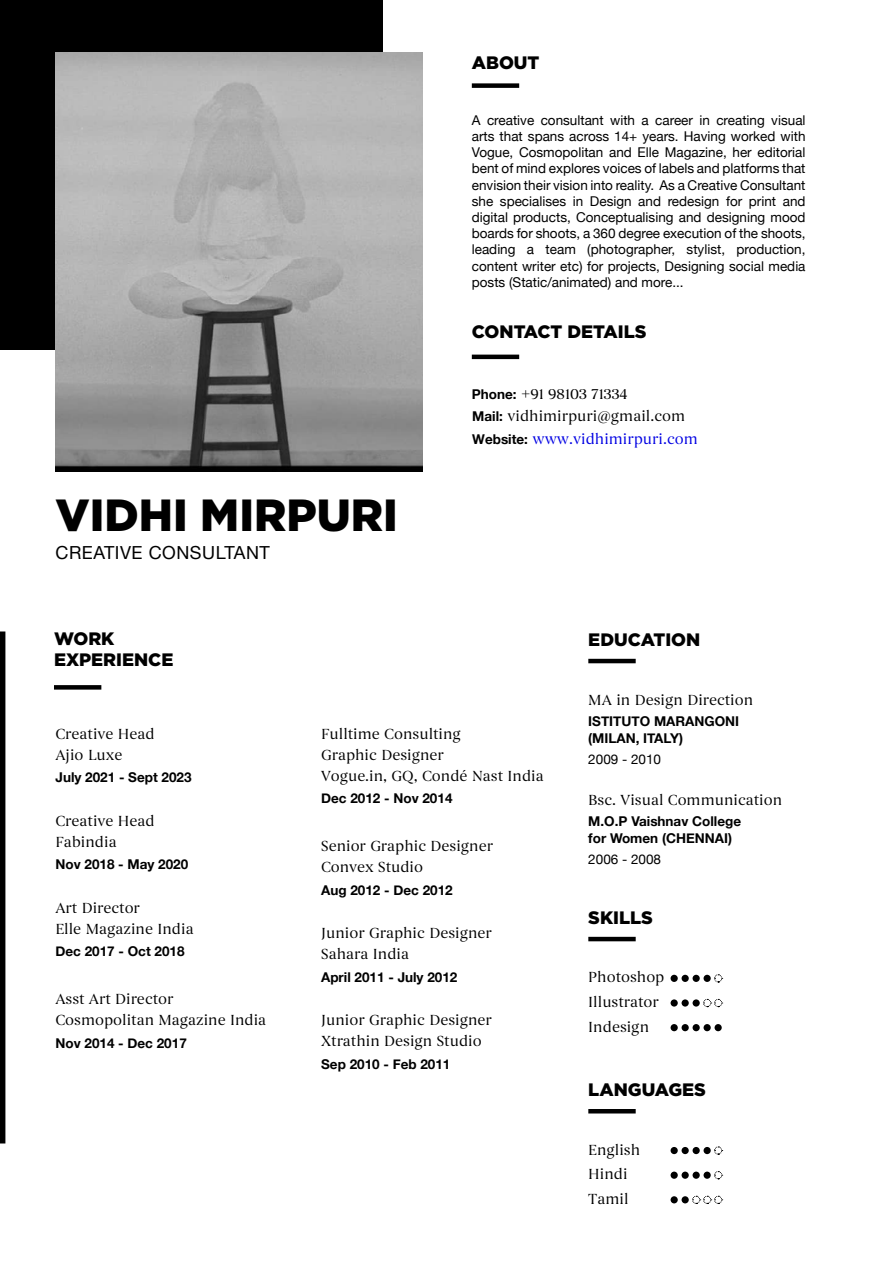
<style>
.page{position:relative;width:893px;height:1263px;background:#fff}
.page>*{position:absolute;margin:0;border:0;box-sizing:border-box;transform-origin:0 0}
.t1{font:900 45px "Gotham";color:#000}
.t2{font:900 18px/21.6px "Gotham";color:#000}
.t3{font:18px "Helvetica Neue";letter-spacing:.03em;color:#000}
.t4{font:15px/21px "Begum";color:#000}
.t5{font:13.5px/16.2px "Helvetica Neue";color:#000;text-align:justify}
.t6{font:700 13.5px/16.5px "Helvetica Neue";color:#000}
.s1{font-family:"Helvetica Neue";font-weight:700;font-size:13.5px}
.s2{color:#0000e3}
</style>
<div class="page">
<div style="left:0;top:0;width:383px;height:350px;background:#000"></div>
<img style="left:56px;top:53px;width:367px;height:418px">
<div style="left:0;top:631px;width:5px;height:512px;background:#000"></div>
<div style="left:54px;top:685px;width:47px;height:5px;background:#000"></div>
<hr style="left:472px;top:355px;width:47px;height:4px;background:#000">
<hr style="left:588px;top:659px;width:48px;height:4px;background:#000">
<hr style="left:588px;top:937px;width:48px;height:4px;background:#000">
<div style="left:671px;top:975px;width:7px;height:7px;background:#000;border-radius:50%"></div>
<div style="left:682px;top:975px;width:7px;height:7px;background:#000;border-radius:50%"></div>
<div style="left:693px;top:975px;width:7px;height:7px;background:#000;border-radius:50%"></div>
<div style="left:704px;top:975px;width:7px;height:7px;background:#000;border-radius:50%"></div>
<svg style="left:714px;top:974px;width:9px;height:9px"></svg>
<div style="left:671px;top:999px;width:7px;height:7px;background:#000;border-radius:50%"></div>
<div style="left:682px;top:999px;width:7px;height:7px;background:#000;border-radius:50%"></div>
<div style="left:693px;top:999px;width:7px;height:7px;background:#000;border-radius:50%"></div>
<svg style="left:703px;top:998px;width:20px;height:9px"></svg>
<div style="left:671px;top:1024px;width:7px;height:7px;background:#000;border-radius:50%"></div>
<div style="left:682px;top:1024px;width:7px;height:7px;background:#000;border-radius:50%"></div>
<div style="left:693px;top:1024px;width:7px;height:7px;background:#000;border-radius:50%"></div>
<div style="left:704px;top:1024px;width:7px;height:7px;background:#000;border-radius:50%"></div>
<div style="left:714px;top:1024px;width:8px;height:7px;background:#000;border-radius:50%"></div>
<hr style="left:588px;top:1109px;width:48px;height:4px;background:#000">
<div style="left:671px;top:1147px;width:7px;height:7px;background:#000;border-radius:50%"></div>
<div style="left:682px;top:1147px;width:7px;height:7px;background:#000;border-radius:50%"></div>
<div style="left:693px;top:1147px;width:7px;height:7px;background:#000;border-radius:50%"></div>
<div style="left:704px;top:1147px;width:7px;height:7px;background:#000;border-radius:50%"></div>
<svg style="left:714px;top:1146px;width:9px;height:9px"></svg>
<div style="left:671px;top:1171px;width:7px;height:8px;background:#000;border-radius:50%"></div>
<div style="left:682px;top:1171px;width:7px;height:8px;background:#000;border-radius:50%"></div>
<div style="left:693px;top:1171px;width:7px;height:8px;background:#000;border-radius:50%"></div>
<div style="left:704px;top:1171px;width:7px;height:8px;background:#000;border-radius:50%"></div>
<svg style="left:714px;top:1171px;width:9px;height:8px"></svg>
<div style="left:671px;top:1196px;width:7px;height:7px;background:#000;border-radius:50%"></div>
<div style="left:682px;top:1196px;width:7px;height:7px;background:#000;border-radius:50%"></div>
<svg style="left:692px;top:1195px;width:31px;height:9px"></svg>
<div style="left:472px;top:83px;width:47px;height:5px;background:#000"></div>
<h2 class="t2" style="left:472px;top:51px;width:69px">ABOUT</h2>
<p class="t5" style="left:472px;top:113px;width:335px">A creative consultant with a career in creating visual arts that spans across 14+ years. Having worked with Vogue, Cosmopolitan and Elle Magazine, her editorial bent of mind explores voices of labels and platforms that envision their vision into reality. As a Creative Consultant she specialises in Design and redesign for print and digital products, Conceptualising and designing mood boards for shoots, a 360 degree execution of the shoots, leading a team (photographer, stylist, production, content writer etc) for projects, Designing social media posts (Static/animated) and more...</p>
<h2 class="t2" style="left:472px;top:321px;width:176px">CONTACT DETAILS</h2>
<h1 class="t1" style="left:56px;top:489px;width:344px">VIDHI MIRPURI</h1>
<h2 class="t3" style="left:56px;top:539px;width:216px">CREATIVE CONSULTANT</h2>
<h2 class="t2" style="left:54px;top:627px;width:121px">WORK<br>EXPERIENCE</h2>
<p class="t4" style="left:472px;top:383px;width:228px;line-height:22.4px"><span class="s1">Phone:</span> +91 98103 71334<br><span class="s1">Mail:</span> vidhimirpuri@gmail.com<br><span class="s1">Website:</span> <span class="s2">www.vidhimirpuri.com</span></p>
<h2 class="t2" style="left:588px;top:628px;width:113px">EDUCATION</h2>
<p class="t4" style="left:56px;top:723px;width:101px">Creative Head<br>Ajio Luxe</p>
<p class="t6" style="left:56px;top:770px;width:138px">July 2021 - Sept 2023</p>
<p class="t4" style="left:56px;top:810px;width:101px">Creative Head<br>Fabindia</p>
<p class="t6" style="left:56px;top:857px;width:134px">Nov 2018 - May 2020</p>
<p class="t4" style="left:56px;top:897px;width:140px">Art Director<br>Elle Magazine India</p>
<p class="t6" style="left:56px;top:944px;width:131px">Dec 2017 - Oct 2018</p>
<p class="t4" style="left:56px;top:989px;width:212px">Asst Art Director<br>Cosmopolitan Magazine India</p>
<p class="t6" style="left:56px;top:1035px;width:133px">Nov 2014 - Dec 2017</p>
<p class="t4" style="left:321px;top:723px;width:224px">Fulltime Consulting<br>Graphic Designer<br>Vogue.in, GQ, Condé Nast India</p>
<p class="t6" style="left:321px;top:791px;width:133px">Dec 2012 - Nov 2014</p>
<p class="t4" style="left:321px;top:836px;width:173px">Senior Graphic Designer<br>Convex Studio</p>
<p class="t6" style="left:321px;top:882px;width:133px">Aug 2012 - Dec 2012</p>
<p class="t4" style="left:321px;top:923px;width:172px">Junior Graphic Designer<br>Sahara India</p>
<p class="t6" style="left:321px;top:969px;width:138px">April 2011 - July 2012</p>
<p class="t4" style="left:321px;top:1010px;width:172px">Junior Graphic Designer<br>Xtrathin Design Studio</p>
<p class="t6" style="left:321px;top:1056px;width:131px">Sep 2010 - Feb 2011</p>
<p class="t4" style="left:588px;top:690px;width:166px">MA in Design Direction</p>
<p class="t6" style="left:588px;top:713px;width:152px">ISTITUTO MARANGONI (MILAN, ITALY)</p>
<p class="t5" style="left:588px;top:751px;width:74px">2009 - 2010</p>
<p class="t4" style="left:588px;top:790px;width:195px">Bsc. Visual Communication</p>
<p class="t6" style="left:588px;top:814px;width:154px">M.O.P Vaishnav College for Women (CHENNAI)</p>
<p class="t5" style="left:588px;top:852px;width:74px">2006 - 2008</p>
<h2 class="t2" style="left:588px;top:906px;width:66px">SKILLS</h2>
<p class="t4" style="left:588px;top:965px;width:78px;line-height:24.6px">Photoshop<br>Illustrator<br>Indesign</p>
<h2 class="t2" style="left:588px;top:1079px;width:119px">LANGUAGES</h2>
<p class="t4" style="left:588px;top:1137px;width:53px;line-height:24.6px">English<br>Hindi<br>Tamil</p>
</div>
